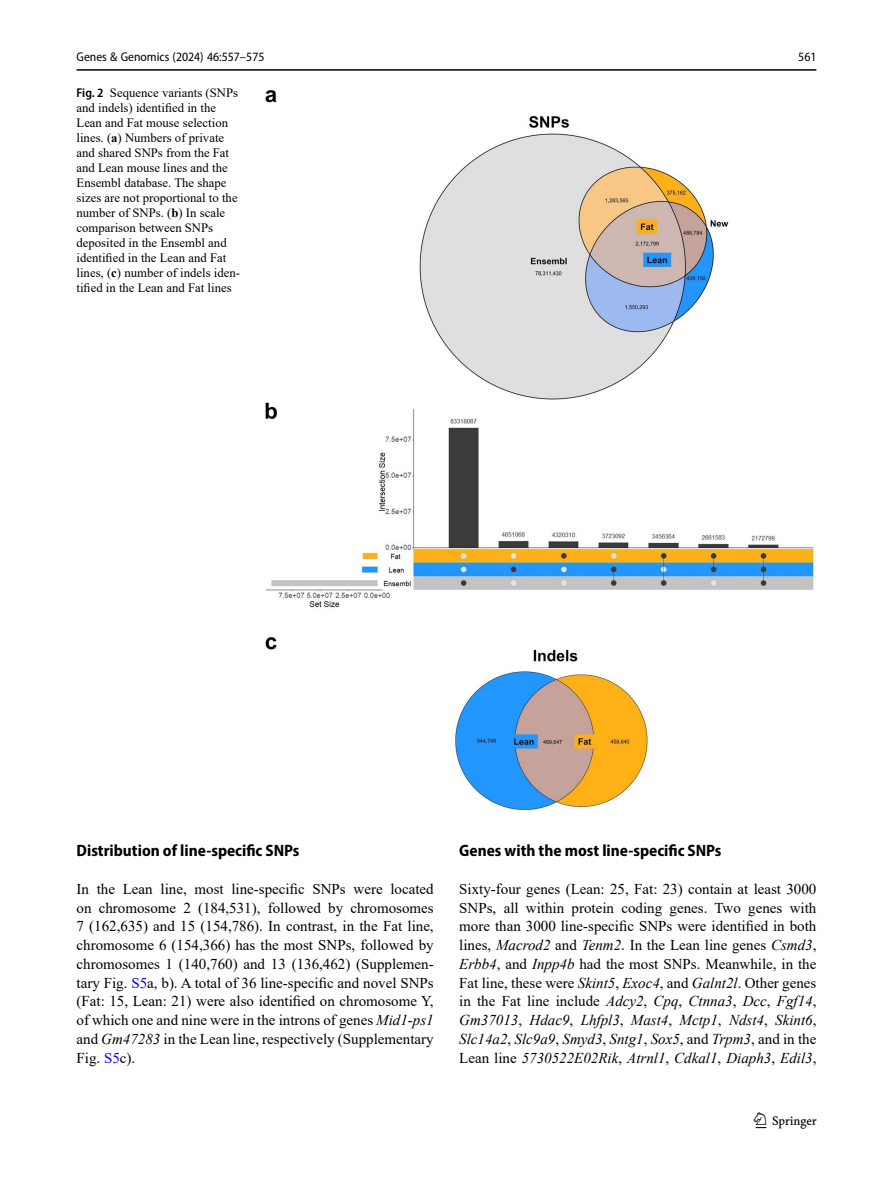
<style>
.page{position:relative;width:893px;height:1187px;background:#fff}
.page>*{position:absolute;margin:0;border:0;box-sizing:border-box;transform-origin:0 0}
.t1{font:22.5px "Springnew";color:#000}
.Head_2{font:700 semi-condensed 16.5px "Myriad Pro";color:#000}
.Body_Text{font:15px/18.8px "Times New Roman";color:#000;text-align:justify}
.Figure_Caption_Side{font:12.75px/15px "Times New Roman";color:#000}
.t2{font:semi-condensed 12.75px "Myriad Pro";color:#000}
.s1{font-family:"Myriad Pro";font-weight:600;font-stretch:semi-condensed}
.s2{font-weight:700}
.s3{color:#00f}
.s4{font-style:italic}
</style>
<div class="page">
<hr style="left:77px;top:69px;width:739px;height:2px;background:#000">
<img style="left:265px;top:90px;width:550px;height:721px">
<p class="t2" style="left:77px;top:49px;width:189px">Genes &amp; Genomics (2024) 46:557–575</p>
<p class="Figure_Caption_Side" style="left:77px;top:84px;width:165px"><span class="s1">Fig. 2</span> Sequence variants (SNPs and indels) identified in the<br>Lean and Fat mouse selection lines. (<span class="s2">a</span>) Numbers of private and shared SNPs from the Fat and Lean mouse lines and the<br>Ensembl database. The shape sizes are not proportional to the number of SNPs. (<span class="s2">b</span>) In scale comparison between SNPs deposited in the Ensembl and identified in the Lean and Fat lines, (<span class="s2">c</span>) number of indels iden&shy;tified in the Lean and Fat lines</p>
<p class="t2" style="left:798px;top:49px;width:20px">561</p>
<p class="Head_2" style="left:77px;top:840px;width:224px">Distribution of line-specific SNPs</p>
<p class="Body_Text" style="left:77px;top:878px;width:359px">In the Lean line, most line-specific SNPs were located on chromosome 2 (184,531), followed by chromosomes 7 (162,635) and 15 (154,786). In contrast, in the Fat line, chromosome 6 (154,366) has the most SNPs, followed by chromosomes 1 (140,760) and 13 (136,462) (Supplemen&shy;tary Fig. <span class="s3">S5</span>a, b). A total of 36 line-specific and novel SNPs (Fat: 15, Lean: 21) were also identified on chromosome Y, of which one and nine were in the introns of genes <span class="s4">Mid1-ps1 </span>and <span class="s4">Gm47283</span> in the Lean line, respectively (Supplementary Fig. <span class="s3">S5</span>c).</p>
<p class="Head_2" style="left:459px;top:840px;width:264px">Genes with the most line-specific SNPs</p>
<p class="Body_Text" style="left:459px;top:878px;width:359px">Sixty-four genes (Lean: 25, Fat: 23) contain at least 3000<br>SNPs, all within protein coding genes. Two genes with more than 3000 line-specific SNPs were identified in both lines, <span class="s4">Macrod2</span> and <span class="s4">Tenm2</span>. In the Lean line genes <span class="s4">Csmd3</span>, <span class="s4">Erbb4</span>, and <span class="s4">Inpp4b</span> had the most SNPs. Meanwhile, in the Fat line, these were <span class="s4">Skint5</span>, <span class="s4">Exoc4</span>, and <span class="s4">Galnt2l</span>. Other genes in the Fat line include <span class="s4">Adcy2</span>, <span class="s4">Cpq</span>, <span class="s4">Ctnna3</span>, <span class="s4">Dcc</span>, <span class="s4">Fgf14</span>, <span class="s4">Gm37013</span>, <span class="s4">Hdac9</span>, <span class="s4">Lhfpl3</span>, <span class="s4">Mast4</span>, <span class="s4">Mctp1</span>, <span class="s4">Ndst4</span>, <span class="s4">Skint6</span>, <span class="s4">Slc14a2</span>, <span class="s4">Slc9a9</span>, <span class="s4">Smyd3</span>, <span class="s4">Sntg1</span>, <span class="s4">Sox5</span>, and <span class="s4">Trpm3</span>, and in the Lean line <span class="s4">5730522E02Rik</span>, <span class="s4">Atrnl1</span>, <span class="s4">Cdkal1</span>, <span class="s4">Diaph3</span>, <span class="s4">Edil3</span>,</p>
<h1 class="t1" style="left:756px;top:1107px;width:63px">1 3</h1>
</div>
